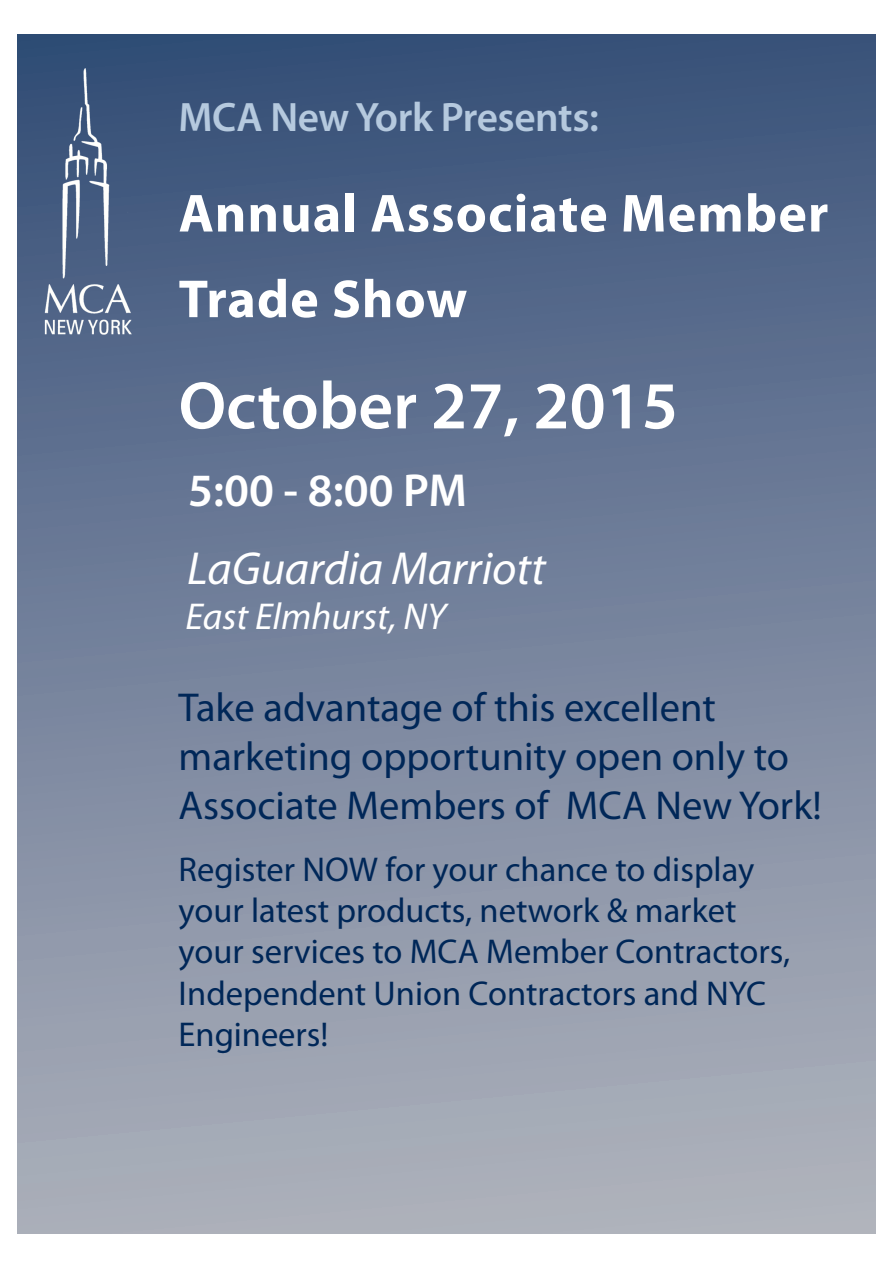
<style>
.page{position:relative;width:893px;height:1263px;background:#fff}
.page>*{position:absolute;margin:0;border:0;box-sizing:border-box;transform-origin:0 0}
.Front_cover_-_Locati{font:600 67.5px "Myriad Pro";color:#fff}
.Front_cover_-_Title{font:700 54px "Myriad Pro";letter-spacing:.02em;color:#fff}
.Front_cover_-_Locati-2{font:italic 46.5px "Myriad Pro";color:#fff}
.Front_cover_-_Locati-3{font:600 46.5px "Myriad Pro";color:#fff}
.Front_cover_-_Title-2{font:600 41.25px "Myriad Pro";letter-spacing:-.01em;color:#b5c9de}
.Front_cover_-_Locati-4{font:40.5px/48.6px "Myriad Pro";color:#002758}
.Front_cover_-_Locati-5{font:italic 37.5px "Myriad Pro";color:#fff}
.Front_cover_-_Locati-6{font:34.5px/41.4px "Myriad Pro";color:#002758}
</style>
<div class="page">
<div style="left:17px;top:34px;width:859px;height:1199px;background:linear-gradient(to bottom,#375079,#b2b4be)"></div>
<img style="left:34px;top:59px;width:106px;height:287px">
<p class="Front_cover_-_Title-2" style="left:179px;top:91px;width:422px">MCA New York Presents:</p>
<p class="Front_cover_-_Title" style="left:179px;top:178px;width:651px">Annual Associate Member</p>
<p class="Front_cover_-_Title" style="left:179px;top:264px;width:290px">Trade Show</p>
<p class="Front_cover_-_Locati" style="left:179px;top:363px;width:501px">October 27, 2015</p>
<p class="Front_cover_-_Locati-3" style="left:188px;top:461px;width:280px">5:00 - 8:00 PM</p>
<p class="Front_cover_-_Locati-2" style="left:187px;top:540px;width:360px">LaGuardia Marriott</p>
<p class="Front_cover_-_Locati-5" style="left:185px;top:594px;width:263px">East Elmhurst, NY</p>
<p class="Front_cover_-_Locati-4" style="left:179px;top:683px;width:645px">Take advantage of this excellent marketing opportunity open only to<br>Associate Members of MCA New York!</p>
<p class="Front_cover_-_Locati-6" style="left:179px;top:848px;width:613px">Register NOW for your chance to display your latest products, network &amp; market your services to MCA Member Contractors, Independent Union Contractors and NYC Engineers!</p>
</div>
